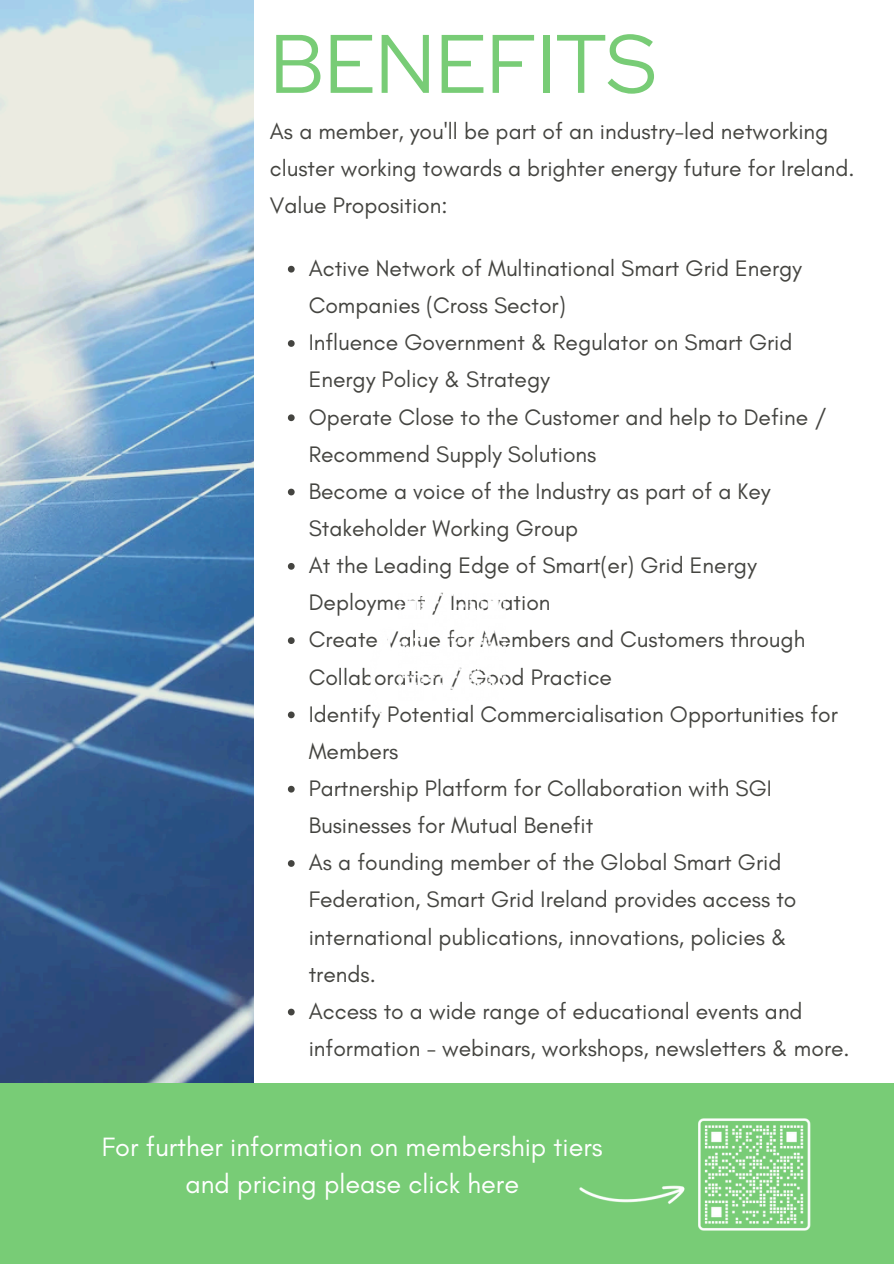
<style>
.page{position:relative;width:894px;height:1264px;background:#fff}
.page>*{position:absolute;margin:0;border:0;box-sizing:border-box;transform-origin:0 0}
.t1{font:82.65px "Red Hat Display";color:#78cc76}
.t2{font:27px/37.2px "Glacial Indifference";color:#fff;text-align:center}
.t3{font:22.8px/37.2px "Glacial Indifference";color:#444440}
</style>
<div class="page">
<svg style="left:288px;top:266px;width:6px;height:6px"></svg>
<svg style="left:288px;top:340px;width:6px;height:7px"></svg>
<svg style="left:288px;top:414px;width:6px;height:7px"></svg>
<svg style="left:288px;top:488px;width:6px;height:7px"></svg>
<svg style="left:288px;top:563px;width:6px;height:6px"></svg>
<svg style="left:288px;top:637px;width:6px;height:7px"></svg>
<svg style="left:288px;top:711px;width:6px;height:7px"></svg>
<svg style="left:288px;top:785px;width:6px;height:7px"></svg>
<svg style="left:288px;top:860px;width:6px;height:6px"></svg>
<svg style="left:288px;top:1008px;width:6px;height:7px"></svg>
<img style="left:0;top:0;width:253px;height:1083px">
<div style="left:0;top:1083px;width:893px;height:180px;background:#78cc76"></div>
<img style="left:579px;top:1118px;width:231px;height:113px">
<p class="t1" style="left:270px;top:9px;width:388px">BENEFITS</p>
<p class="t3" style="left:270px;top:112px;width:586px">As a member, you'll be part of an industry-led networking cluster working towards a brighter energy future for Ireland.</p>
<p class="t3" style="left:270px;top:187px;width:179px">Value Proposition:</p>
<p class="t3" style="left:308px;top:249px;width:494px">Active Network of Multinational Smart Grid Energy<br>Companies (Cross Sector)</p>
<h1 class="t3" style="left:308px;top:323px;width:485px">Influence Government &amp; Regulator on Smart Grid<br>Energy Policy &amp; Strategy</h1>
<p class="t3" style="left:308px;top:398px;width:519px">Operate Close to the Customer and help to Define /<br>Recommend Supply Solutions</p>
<p class="t3" style="left:308px;top:472px;width:463px">Become a voice of the Industry as part of a Key<br>Stakeholder Working Group</p>
<p class="t3" style="left:308px;top:546px;width:449px">At the Leading Edge of Smart(er) Grid Energy<br>Deployment / Innovation</p>
<p class="t3" style="left:308px;top:620px;width:498px">Create Value for Members and Customers through<br>Collaboration / Good Practice</p>
<p class="t3" style="left:308px;top:695px;width:530px">Identify Potential Commercialisation Opportunities for<br>Members</p>
<p class="t3" style="left:308px;top:769px;width:464px">Partnership Platform for Collaboration with SGI<br>Businesses for Mutual Benefit</p>
<p class="t3" style="left:308px;top:843px;width:489px">As a founding member of the Global Smart Grid Federation, Smart Grid Ireland provides access to international publications, innovations, policies &amp; trends.</p>
<p class="t3" style="left:308px;top:992px;width:542px">Access to a wide range of educational events and information - webinars, workshops, newsletters &amp; more.</p>
<p class="t2" style="left:102px;top:1127px;width:502px">For further information on membership tiers and pricing please click here</p>
</div>
